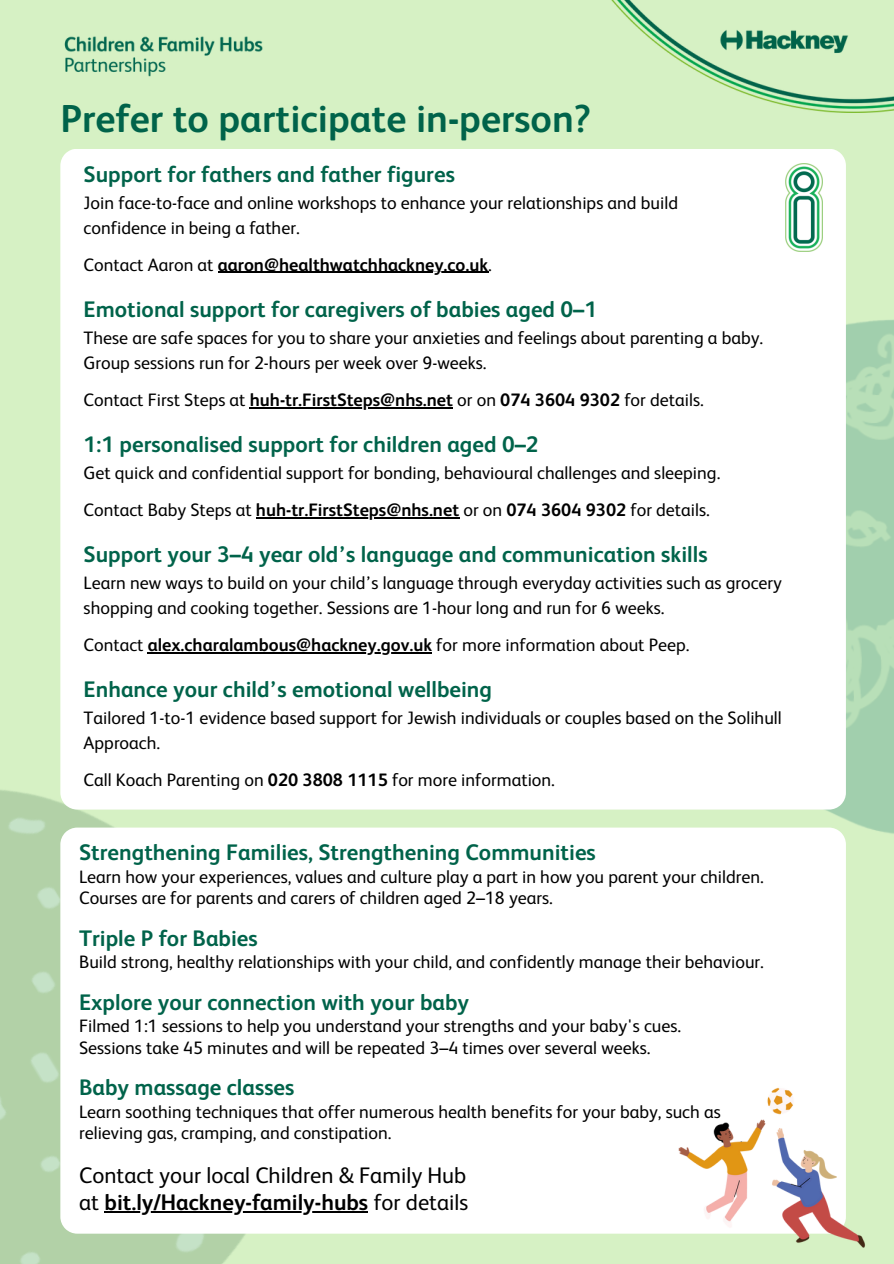
<style>
.page{position:relative;width:894px;height:1264px;background:#fff}
.page>*{position:absolute;margin:0;border:0;box-sizing:border-box;transform-origin:0 0}
.t1{font:700 39px "FS Albert";color:#00634a}
.t2{font:700 22.5px "FS Albert";color:#00634a}
.t3{font:22.5px/27px "FS Albert";color:#000}
.t4{font:18px/37.2px "FS Albert";color:#000}
.t5{font:700 18px "FS Albert";color:#000}
.s1{font-weight:400}
.s2{font-weight:700}
</style>
<div class="page">
<div style="left:0;top:0;width:893px;height:1263px;background:#d6f1c4"></div>
<img style="left:64px;top:36px;width:199px;height:41px">
<img style="left:611px;top:0;width:282px;height:113px">
<img style="left:529px;top:208px;width:364px;height:681px">
<img style="left:0;top:790px;width:487px;height:473px">
<div style="left:60px;top:149px;width:785px;height:660px;background:#fff"></div>
<hr style="left:218px;top:272px;width:270px;height:1px;background:#000">
<hr style="left:250px;top:407px;width:203px;height:1px;background:#000">
<hr style="left:256px;top:517px;width:203px;height:1px;background:#000">
<hr style="left:148px;top:652px;width:284px;height:1px;background:#000">
<div style="left:60px;top:827px;width:785px;height:406px;background:#fff"></div>
<img style="left:671px;top:1058px;width:194px;height:190px">
<hr style="left:104px;top:1211px;width:264px;height:1px;background:#000">
<img style="left:785px;top:164px;width:37px;height:87px">
<p class="t1" style="left:60px;top:96px;width:532px">Prefer to participate in-person?</p>
<h1 class="t2" style="left:84px;top:161px;width:372px">Support for fathers and father figures</h1>
<p class="t4" style="left:84px;top:184px;width:595px">Join face-to-face and online workshops to enhance your relationships and build</p>
<p class="t4" style="left:84px;top:209px;width:217px">confidence in being a father.</p>
<p class="t5" style="left:84px;top:254px;width:409px"><span class="s1">Contact Aaron at</span> aaron@healthwatchhackney.co.uk<span class="s1">.</span></p>
<p class="t2" style="left:84px;top:296px;width:515px">Emotional support for caregivers of babies aged 0–1</p>
<p class="t4" style="left:84px;top:319px;width:681px">These are safe spaces for you to share your anxieties and feelings about parenting a baby.</p>
<p class="t4" style="left:84px;top:344px;width:404px">Group sessions run for 2-hours per week over 9-weeks.</p>
<p class="t5" style="left:84px;top:389px;width:621px"><span class="s1">Contact First Steps at</span> huh-tr.FirstSteps@nhs.net <span class="s1">or on</span> 074 3604 9302 <span class="s1">for details.</span></p>
<p class="t2" style="left:84px;top:431px;width:456px">1:1 personalised support for children aged 0–2</p>
<p class="t4" style="left:84px;top:454px;width:638px">Get quick and confidential support for bonding, behavioural challenges and sleeping.</p>
<p class="t5" style="left:84px;top:500px;width:627px"><span class="s1">Contact Baby Steps at</span> huh-tr.FirstSteps@nhs.net <span class="s1">or on</span> 074 3604 9302 <span class="s1">for details.</span></p>
<p class="t2" style="left:84px;top:542px;width:625px">Support your 3–4 year old’s language and communication skills</p>
<p class="t4" style="left:84px;top:564px;width:699px">Learn new ways to build on your child’s language through everyday activities such as grocery</p>
<p class="t4" style="left:84px;top:589px;width:607px">shopping and cooking together. Sessions are 1-hour long and run for 6 weeks.<br>Contact <span class="s2">alex.charalambous@hackney.gov.uk</span> for more information about Peep.</p>
<p class="t2" style="left:84px;top:677px;width:410px">Enhance your child’s emotional wellbeing</p>
<p class="t4" style="left:84px;top:705px;width:699px;line-height:24.8px">Tailored 1-to-1 evidence based support for Jewish individuals or couples based on the Solihull<br>Approach.</p>
<p class="t4" style="left:84px;top:761px;width:472px">Call Koach Parenting on <span class="s2">020 3808 1115</span> for more information.</p>
<p class="t2" style="left:79px;top:839px;width:518px">Strengthening Families, Strengthening Communities</p>
<p class="t4" style="left:79px;top:857px;width:686px">Learn how your experiences, values and culture play a part in how you parent your children.</p>
<p class="t4" style="left:79px;top:879px;width:475px">Courses are for parents and carers of children aged 2–18 years.</p>
<p class="t2" style="left:79px;top:925px;width:180px">Triple P for Babies</p>
<p class="t4" style="left:79px;top:943px;width:686px">Build strong, healthy relationships with your child, and confidently manage their behaviour.</p>
<p class="t2" style="left:79px;top:989px;width:391px">Explore your connection with your baby</p>
<p class="t4" style="left:79px;top:1007px;width:603px">Filmed 1:1 sessions to help you understand your strengths and your baby's cues.</p>
<p class="t4" style="left:79px;top:1028px;width:572px">Sessions take 45 minutes and will be repeated 3–4 times over several weeks.</p>
<p class="t2" style="left:79px;top:1074px;width:217px">Baby massage classes</p>
<p class="t4" style="left:79px;top:1093px;width:643px">Learn soothing techniques that offer numerous health benefits for your baby, such as</p>
<p class="t4" style="left:79px;top:1114px;width:314px">relieving gas, cramping, and constipation.</p>
<p class="t3" style="left:79px;top:1161px;width:390px">Contact your local Children &amp; Family Hub at <span class="s2">bit.ly/Hackney-family-hubs</span> for details</p>
</div>
